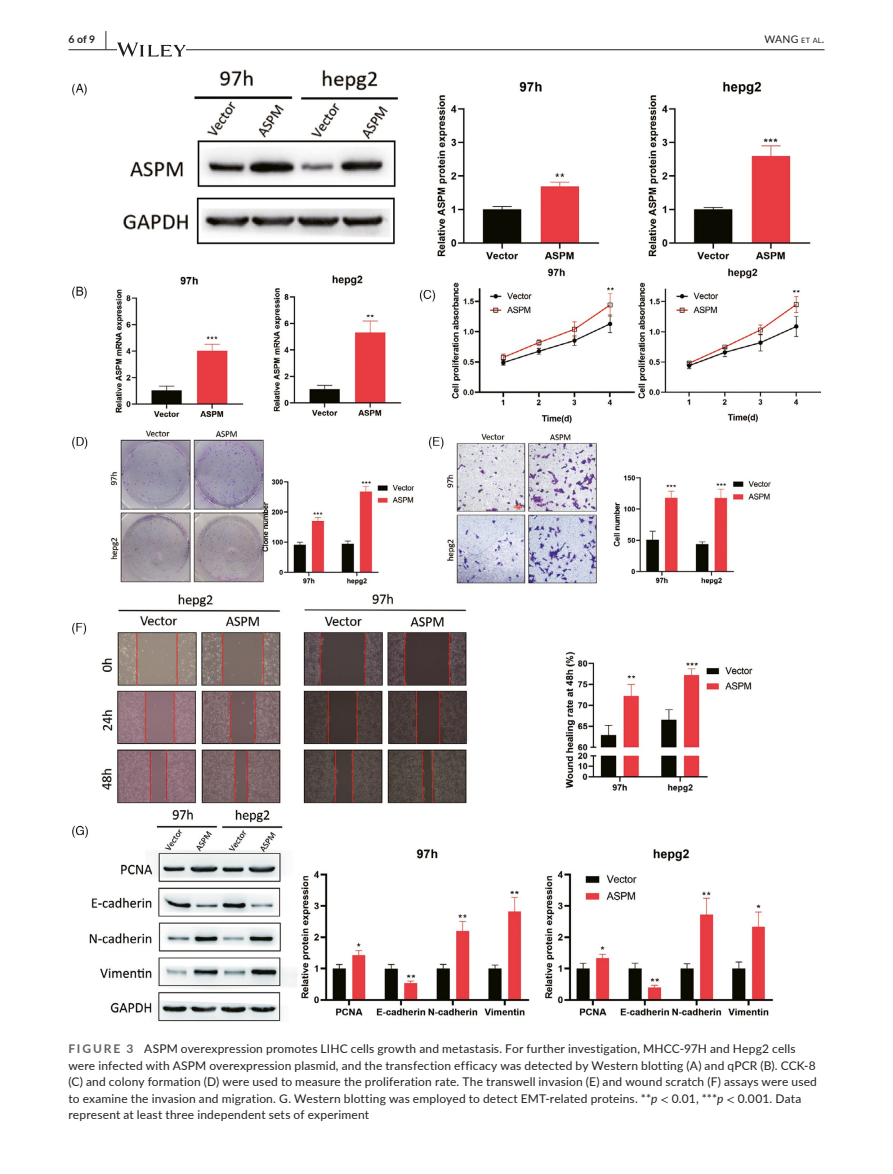
<style>
.page{position:relative;width:893px;height:1174px;background:#fff}
.page>*{position:absolute;margin:0;border:0;box-sizing:border-box;transform-origin:0 0}
.t1{font:12px/16.5px "Lato";letter-spacing:.015em;color:#231f20}
.t2{font:10.5px "Lato";color:#231f20}
.t3{font:700 10.5px "Lato";color:#231f20}
.s1{font-size:19.5px}
.s2{font-size:7.35px}
.s3{font-weight:700;color:#636366}
.s4{font-style:italic}
.s5{font-family:"STIX"}
</style>
<div class="page">
<hr style="left:68px;top:49px;width:756px;height:1px;background:#231f20">
<svg style="left:117px;top:42px;width:69px;height:15px"></svg>
<img style="left:72px;top:69px;width:749px;height:952px">
<p class="t3" style="left:68px;top:31px;width:40px">6 of 9 <span class="s1">|</span></p>
<p class="t2" style="left:764px;top:31px;width:61px">WANG <span class="s2">et al</span>.</p>
<p class="t1" style="left:68px;top:1040px;width:750px"><span class="s3">FIGURE 3</span> ASPM overexpression promotes LIHC cells growth and metastasis. For further investigation, MHCC-97H and Hepg2 cells were infected with ASPM overexpression plasmid, and the transfection efficacy was detected by Western blotting (A) and qPCR (B). CCK-8 (C) and colony formation (D) were used to measure the proliferation rate. The transwell invasion (E) and wound scratch (F) assays were used to examine the invasion and migration. G. Western blotting was employed to detect EMT-related proteins. **<span class="s4">p</span> <span class="s5">&lt;</span> 0.01, ***<span class="s4">p</span> <span class="s5">&lt;</span> 0.001. Data represent at least three independent sets of experiment</p>
</div>
